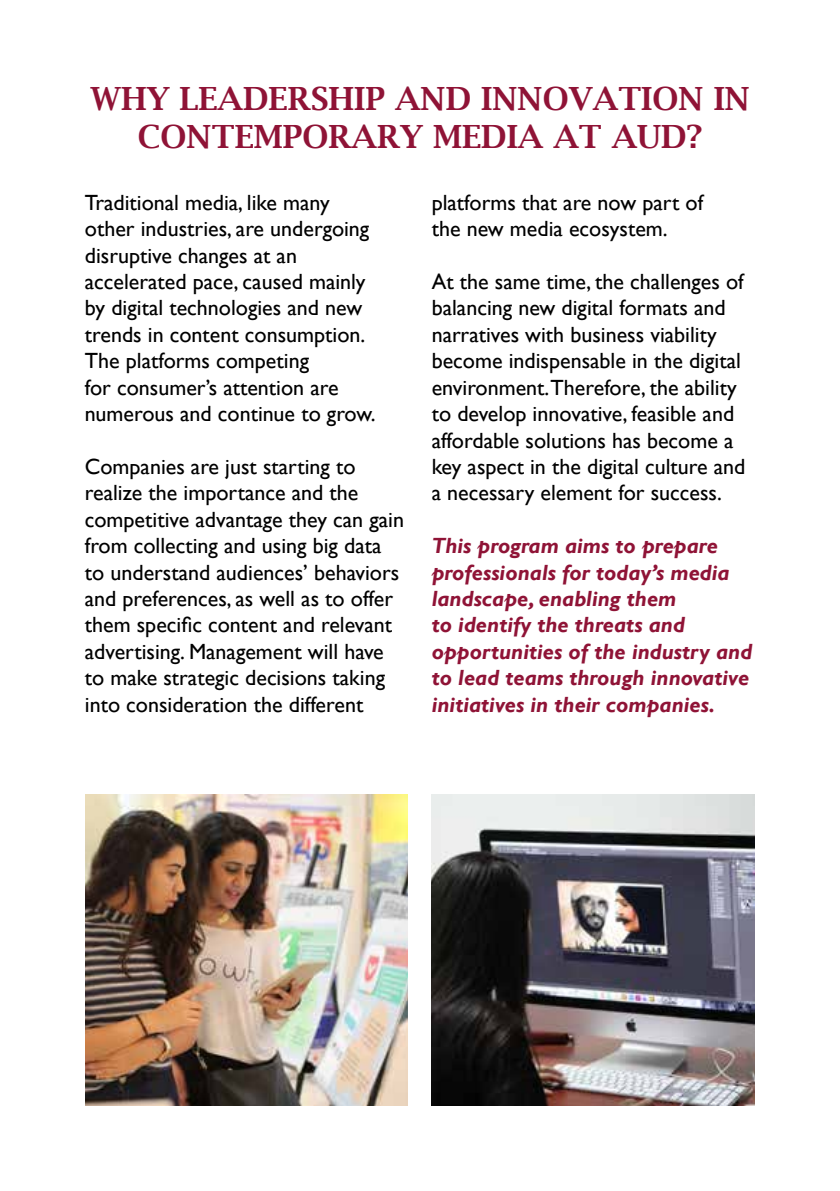
<style>
.page{position:relative;width:840px;height:1191px;background:#fff}
.page>*{position:absolute;margin:0;border:0;box-sizing:border-box;transform-origin:0 0}
.t1{font:600 32px/38.4px "Lucida Bright";color:#8f1336;text-align:center}
.t2{font:22px/26.4px "Gill Sans";color:#000}
.t3{font:italic 700 22px/26.4px "Gill Sans";color:#8f1336}
</style>
<div class="page">
<img style="left:85px;top:794px;width:322px;height:312px">
<img style="left:431px;top:794px;width:323px;height:312px">
<h1 class="t1" style="left:90px;top:79px;width:660px">WHY LEADERSHIP AND INNOVATION IN<br>CONTEMPORARY MEDIA AT AUD?</h1>
<p class="t2" style="left:85px;top:190px;width:292px">Traditional media, like many other industries, are undergoing disruptive changes at an accelerated pace, caused mainly by digital technologies and new trends in content consumption.<br>The platforms competing<br>for consumer’s attention are numerous and continue to grow.</p>
<p class="t2" style="left:85px;top:454px;width:320px">Companies are just starting to realize the importance and the competitive advantage they can gain from collecting and using big data to understand audiences’ behaviors and preferences, as well as to offer them specific content and relevant advertising. Management will have to make strategic decisions taking into consideration the different</p>
<p class="t2" style="left:431px;top:190px;width:273px">platforms that are now part of the new media ecosystem.</p>
<p class="t2" style="left:431px;top:269px;width:315px">At the same time, the challenges of balancing new digital formats and narratives with business viability become indispensable in the digital environment.Therefore, the ability to develop innovative, feasible and affordable solutions has become a key aspect in the digital culture and a necessary element for success.</p>
<p class="t3" style="left:431px;top:533px;width:322px">This program aims to prepare professionals for today’s media landscape, enabling them<br>to identify the threats and opportunities of the industry and to lead teams through innovative initiatives in their companies.</p>
</div>
